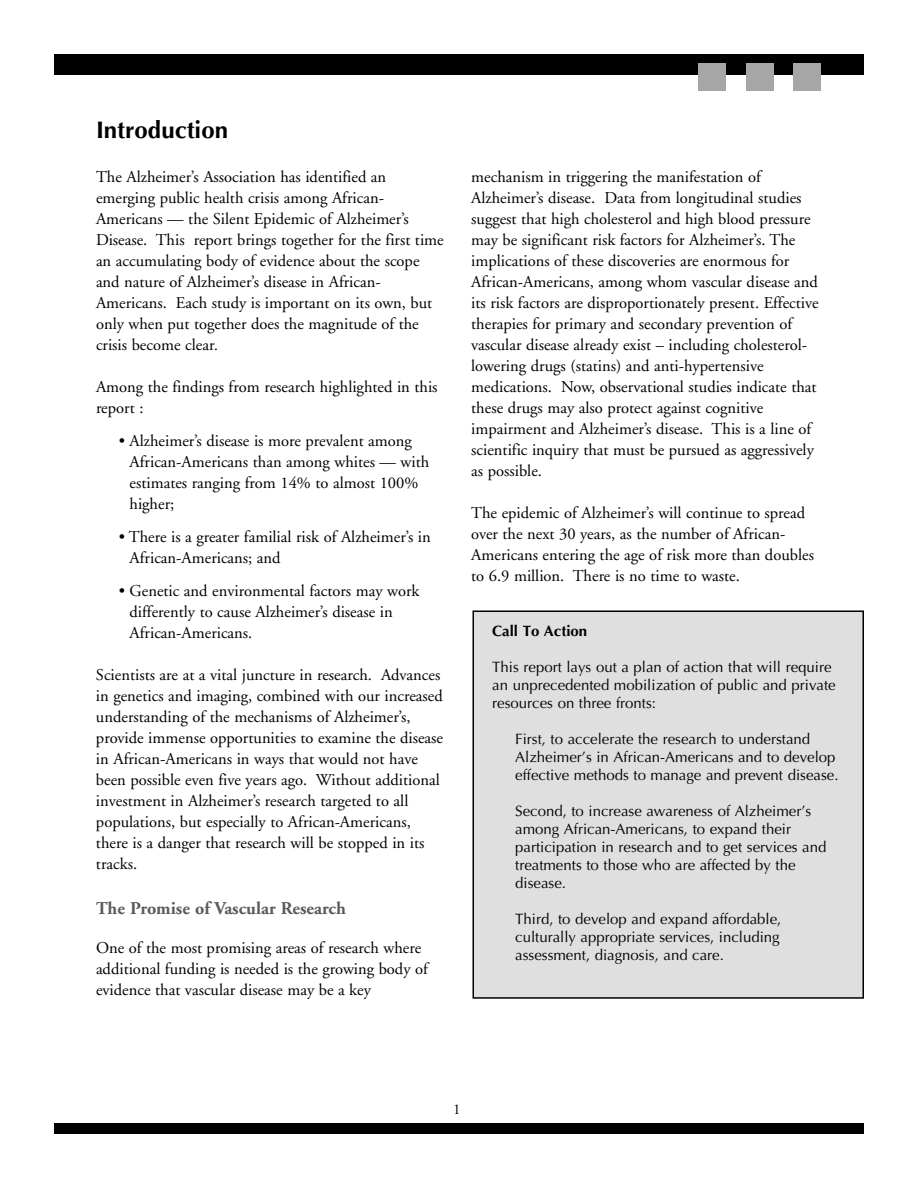
<style>
.page{position:relative;width:918px;height:1188px;background:#fff}
.page>*{position:absolute;margin:0;border:0;box-sizing:border-box;transform-origin:0 0}
.t1{font:700 24px "Optima";color:#000}
.t2{font:700 18px "Adobe Garamond";color:#5b5b5b}
.t3{font:16.5px/21px "Adobe Garamond";color:#000}
.t4{font:15px/18px "Optima";color:#000}
.t5{font:700 15px "Optima";color:#000}
.t6{font:15px "Adobe Garamond";color:#000}
.s1{font-style:italic}
</style>
<div class="page">
<div style="left:54px;top:54px;width:810px;height:20px;background:#000"></div>
<div style="left:793px;top:63px;width:27px;height:27px;background:#a6a6a6"></div>
<div style="left:746px;top:63px;width:28px;height:27px;background:#a6a6a6"></div>
<div style="left:698px;top:63px;width:28px;height:27px;background:#a6a6a6"></div>
<div style="left:54px;top:1124px;width:810px;height:10px;background:#000"></div>
<div style="left:473px;top:611px;width:390px;height:387px;background:#dfdfdf"></div>
<div style="left:472px;top:610px;width:392px;height:389px;border:2px solid #000"></div>
<h1 class="t1" style="left:96px;top:120px;width:134px">Introduction</h1>
<p class="t3" style="left:96px;top:167px;width:349px">The Alzheimer’s Association has identified an emerging public health crisis among African-Americans — the Silent Epidemic of Alzheimer’s Disease. This report brings together for the first time an accumulating body of evidence about the scope and nature of Alzheimer’s disease in African-Americans. Each study is important on its own, but only when put together does the magnitude of the crisis become clear<span class="s1">.</span></p>
<p class="t3" style="left:96px;top:377px;width:343px">Among the findings from research highlighted in this report :</p>
<p class="t3" style="left:130px;top:431px;width:301px;text-indent:-11px">• Alzheimer’s disease is more prevalent among African-Americans than among whites — with estimates ranging from 14% to almost 100% higher;</p>
<p class="t3" style="left:130px;top:527px;width:303px;text-indent:-11px">• There is a greater familial risk of Alzheimer’s in<br>African-Americans; and</p>
<p class="t3" style="left:130px;top:581px;width:291px;text-indent:-11px">• Genetic and environmental factors may work differently to cause Alzheimer’s disease in<br>African-Americans.</p>
<p class="t3" style="left:96px;top:665px;width:349px">Scientists are at a vital juncture in research. Advances in genetics and imaging, combined with our increased understanding of the mechanisms of Alzheimer’s, provide immense opportunities to examine the disease in African-Americans in ways that would not have been possible even five years ago. Without additional investment in Alzheimer’s research targeted to all populations, but especially to African-Americans, there is a danger that research will be stopped in its tracks.</p>
<p class="t2" style="left:96px;top:901px;width:251px">The Promise of Vascular Research</p>
<p class="t3" style="left:96px;top:938px;width:333px">One of the most promising areas of research where additional funding is needed is the growing body of evidence that vascular disease may be a key</p>
<p class="t3" style="left:471px;top:167px;width:349px">mechanism in triggering the manifestation of Alzheimer’s disease. Data from longitudinal studies suggest that high cholesterol and high blood pressure may be significant risk factors for Alzheimer’s. The implications of these discoveries are enormous for African-Americans, among whom vascular disease and its risk factors are disproportionately present. Effective therapies for primary and secondary prevention of vascular disease already exist – including cholesterol&shy;lowering drugs (statins) and anti-hypertensive medications. Now, observational studies indicate that these drugs may also protect against cognitive impairment and Alzheimer’s disease. This is a line of scientific inquiry that must be pursued as aggressively as possible.</p>
<p class="t3" style="left:471px;top:503px;width:344px">The epidemic of Alzheimer’s will continue to spread over the next 30 years, as the number of African-Americans entering the age of risk more than doubles to 6.9 million. There is no time to waste.</p>
<p class="t5" style="left:492px;top:625px;width:97px">Call To Action</p>
<p class="t4" style="left:492px;top:660px;width:345px">This report lays out a plan of action that will require an unprecedented mobilization of public and private resources on three fronts:</p>
<p class="t4" style="left:515px;top:732px;width:325px">First, to accelerate the research to understand<br>Alzheimer’s in African-Americans and to develop effective methods to manage and prevent disease.</p>
<p class="t4" style="left:515px;top:804px;width:313px">Second, to increase awareness of Alzheimer’s among African-Americans, to expand their participation in research and to get services and treatments to those who are affected by the disease.</p>
<p class="t4" style="left:515px;top:912px;width:268px;text-align:justify">Third, to develop and expand affordable, culturally appropriate services, including assessment, diagnosis, and care.</p>
<p class="t6" style="left:453px;top:1103px;width:9px">1</p>
</div>
